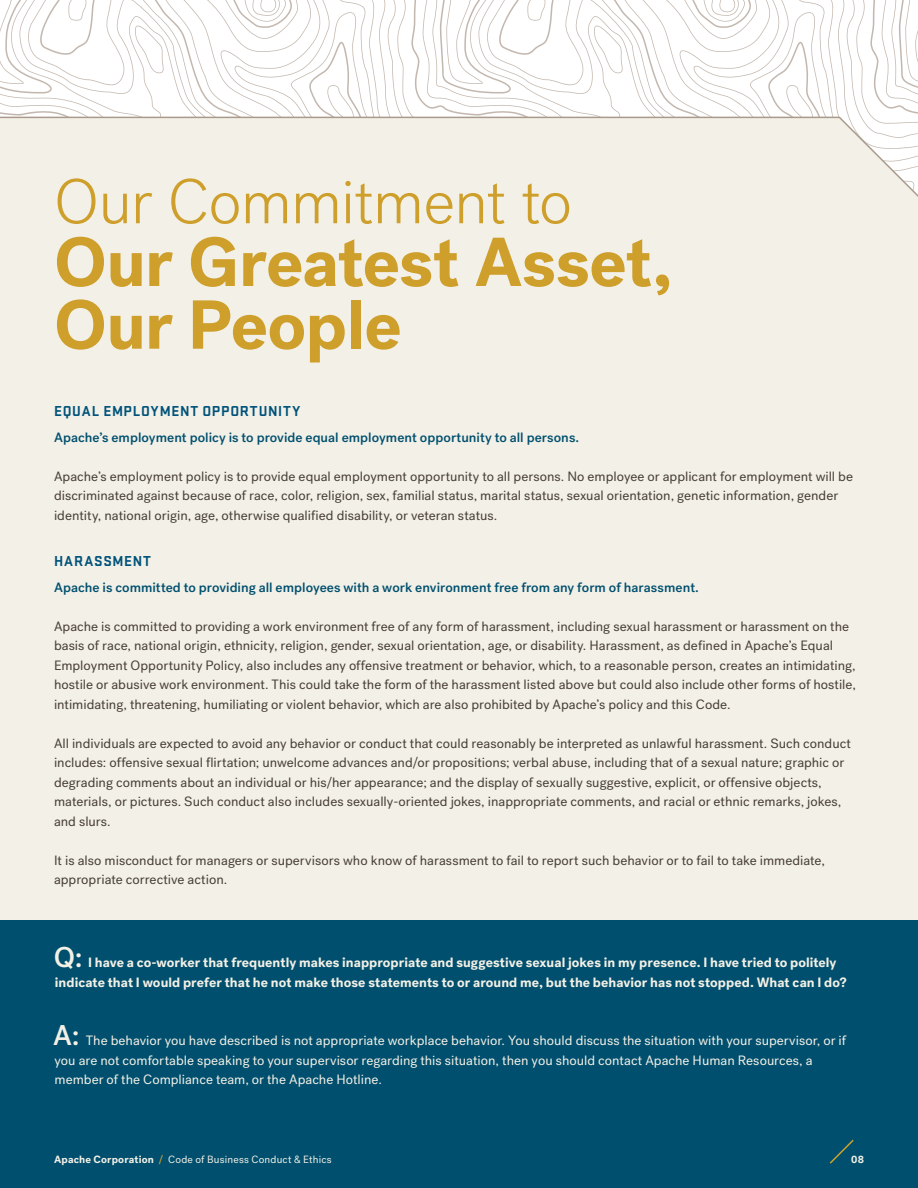
<style>
.page{position:relative;width:918px;height:1188px;background:#fff}
.page>*{position:absolute;margin:0;border:0;box-sizing:border-box;transform-origin:0 0}
.t1{font:700 69px/62.7px "Post Grotesk";letter-spacing:-.01em;color:#ce9f2b}
.t2{font:300 63px "Post Grotesk";letter-spacing:-.02em;color:#ce9f2b}
.t3{font:700 15px "Stratum 2";letter-spacing:.055em;color:#00527a}
.t4{font:13.5px/19.5px "Post Grotesk";color:#473d37}
.t5{font:13.5px/19.5px "Post Grotesk";color:#f3f0e6}
.t6{font:700 13.5px/19.5px "Post Grotesk";letter-spacing:.005em;color:#f3f0e6}
.t7{font:500 13.5px "Post Grotesk";letter-spacing:.005em;color:#004f6e}
.t8{font:10.5px "Post Grotesk";letter-spacing:.015em;color:#f3f0e6}
.t9{font:700 10.5px "Post Grotesk";color:#f3f0e6}
.s1{font-weight:500;font-size:28.5px}
.s2{font-weight:700}
.s3{font-weight:500;color:#ce9f2b}
</style>
<div class="page">
<svg style="left:0;top:0;width:459px;height:116px"></svg>
<svg style="left:459px;top:0;width:459px;height:116px"></svg>
<div style="left:0;top:116px;width:918px;height:804px;background:#f2f0e7"></div>
<div style="left:0;top:920px;width:918px;height:268px;background:#004f6e"></div>
<svg style="left:829px;top:1139px;width:25px;height:25px"></svg>
<h2 class="t2" style="left:54px;top:166px;width:520px">Our Commitment to</h2>
<h1 class="t1" style="left:54px;top:231px;width:620px">Our Greatest Asset,<br>Our People</h1>
<p class="t3" style="left:54px;top:400px;width:248px">EQUAL EMPLOYMENT OPPORTUNITY</p>
<p class="t7" style="left:54px;top:429px;width:527px">Apache’s employment policy is to provide equal employment opportunity to all persons.</p>
<p class="t4" style="left:54px;top:467px;width:801px">Apache’s employment policy is to provide equal employment opportunity to all persons. No employee or applicant for employment will be discriminated against because of race, color, religion, sex, familial status, marital status, sexual orientation, genetic information, gender identity, national origin, age, otherwise qualified disability, or veteran status.</p>
<p class="t3" style="left:54px;top:550px;width:99px">HARASSMENT</p>
<p class="t7" style="left:54px;top:579px;width:647px">Apache is committed to providing all employees with a work environment free from any form of harassment.</p>
<p class="t4" style="left:54px;top:617px;width:804px">Apache is committed to providing a work environment free of any form of harassment, including sexual harassment or harassment on the basis of race, national origin, ethnicity, religion, gender, sexual orientation, age, or disability. Harassment, as defined in Apache’s Equal Employment Opportunity Policy, also includes any offensive treatment or behavior, which, to a reasonable person, creates an intimidating, hostile or abusive work environment. This could take the form of the harassment listed above but could also include other forms of hostile, intimidating, threatening, humiliating or violent behavior, which are also prohibited by Apache’s policy and this Code.</p>
<p class="t4" style="left:54px;top:734px;width:798px">All individuals are expected to avoid any behavior or conduct that could reasonably be interpreted as unlawful harassment. Such conduct includes: offensive sexual flirtation; unwelcome advances and/or propositions; verbal abuse, including that of a sexual nature; graphic or degrading comments about an individual or his/her appearance; and the display of sexually suggestive, explicit, or offensive objects, materials, or pictures. Such conduct also includes sexually-oriented jokes, inappropriate comments, and racial or ethnic remarks, jokes, and slurs.</p>
<p class="t4" style="left:54px;top:851px;width:773px">It is also misconduct for managers or supervisors who know of harassment to fail to report such behavior or to fail to take immediate, appropriate corrective action.</p>
<p class="t6" style="left:54px;top:953px;width:794px"><span class="s1">Q:</span> I have a co-worker that frequently makes inappropriate and suggestive sexual jokes in my presence. I have tried to politely indicate that I would prefer that he not make those statements to or around me, but the behavior has not stopped. What can I do?</p>
<p class="t5" style="left:53px;top:1031px;width:795px"><span class="s1">A:</span> The behavior you have described is not appropriate workplace behavior. You should discuss the situation with your supervisor, or if you are not comfortable speaking to your supervisor regarding this situation, then you should contact Apache Human Resources, a member of the Compliance team, or the Apache Hotline.</p>
<p class="t8" style="left:54px;top:1154px;width:279px"><span class="s2">Apache Corporation</span> <span class="s3">/</span> Code of Business Conduct &amp; Ethics</p>
<p class="t9" style="left:851px;top:1153px;width:14px">08</p>
</div>
